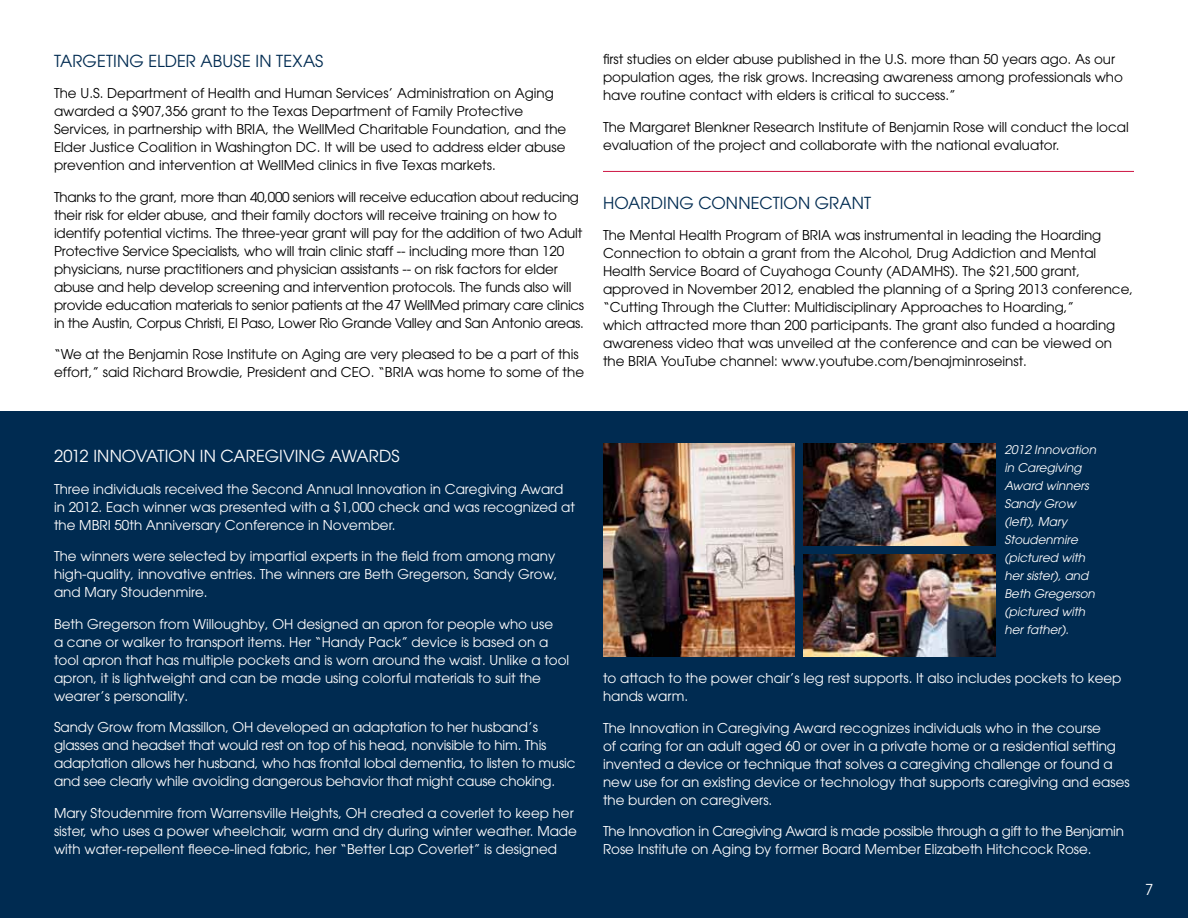
<style>
.page{position:relative;width:1188px;height:918px;background:#fff}
.page>*{position:absolute;margin:0;border:0;box-sizing:border-box;transform-origin:0 0}
.t1{font:16.5px "Avant Garde";letter-spacing:.01em;color:#002b51}
.t2{font:16.5px "Avant Garde";letter-spacing:.005em;color:#fff}
.t3{font:15px "Avant Garde";color:#fff}
.t4{font:13.5px/18px "Avant Garde";color:#000}
.t5{font:13.5px/18px "Avant Garde";color:#fff}
.t6{font:13.5px/18px "Avant Garde";letter-spacing:-.02em;color:#fff}
.t7{font:italic 12px/18px "Avant Garde";color:#fff}
</style>
<div class="page">
<div style="left:0;top:411px;width:1188px;height:507px;background:#002b51"></div>
<hr style="left:603px;top:171px;width:531px;height:1px;background:#cd1543">
<img style="left:804px;top:443px;width:192px;height:103px">
<img style="left:804px;top:554px;width:192px;height:103px">
<img style="left:603px;top:443px;width:191px;height:214px">
<p class="t1" style="left:54px;top:51px;width:271px">Targeting Elder Abuse in Texas</p>
<p class="t4" style="left:54px;top:84px;width:514px">The U.S. Department of Health and Human Services’ Administration on Aging awarded a $907,356 grant to the Texas Department of Family Protective Services, in partnership with BRIA, the WellMed Charitable Foundation, and the Elder Justice Coalition in Washington DC. It will be used to address elder abuse prevention and intervention at WellMed clinics in five Texas markets.</p>
<p class="t4" style="left:54px;top:188px;width:532px">Thanks to the grant, more than 40,000 seniors will receive education about reducing their risk for elder abuse, and their family doctors will receive training on how to identify potential victims. The three-year grant will pay for the addition of two Adult Protective Service Specialists, who will train clinic staff -- including more than 120 physicians, nurse practitioners and physician assistants -- on risk factors for elder abuse and help develop screening and intervention protocols. The funds also will provide education materials to senior patients at the 47 WellMed primary care clinics in the Austin, Corpus Christi, El Paso, Lower Rio Grande Valley and San Antonio areas.</p>
<p class="t4" style="left:54px;top:345px;width:532px">“We at the Benjamin Rose Institute on Aging are very pleased to be a part of this effort,” said Richard Browdie, President and CEO . “BRIA was home to some of the</p>
<p class="t4" style="left:603px;top:50px;width:521px">first studies on elder abuse published in the U.S. more than 50 years ago. As our population ages, the risk grows. Increasing awareness among professionals who have routine contact with elders is critical to success.”</p>
<p class="t4" style="left:603px;top:118px;width:527px">The Margaret Blenkner Research Institute of Benjamin Rose will conduct the local evaluation of the project and collaborate with the national evaluator.</p>
<p class="t1" style="left:603px;top:193px;width:270px">Hoarding Connection Grant</p>
<p class="t4" style="left:603px;top:226px;width:532px">The Mental Health Program of BRIA was instrumental in leading the Hoarding Connection to obtain a grant from the Alcohol, Drug Addiction and Mental Health Service Board of Cuyahoga County (ADAMHS). The $21,500 grant, approved in November 2012, enabled the planning of a Spring 2013 conference, “Cutting Through the Clutter: Multidisciplinary Approaches to Hoarding,”<br>which attracted more than 200 participants. The grant also funded a hoarding awareness video that was unveiled at the conference and can be viewed on the BRIA YouTube channel: www.youtube.com/benajminroseinst.</p>
<p class="t2" style="left:54px;top:446px;width:347px">2012 I nnovation in Caregiving Awards</p>
<p class="t5" style="left:54px;top:480px;width:523px">Three individuals received the Second Annual Innovation in Caregiving Award in 2012. Each winner was presented with a $1,000 check and was recognized at the MBRI 50th Anniversary Conference in November.</p>
<p class="t5" style="left:54px;top:547px;width:505px">The winners were selected by impartial experts in the field from among many high-quality, innovative entries. The winners are Beth Gregerson, Sandy Grow, and Mary Stoudenmire.</p>
<p class="t5" style="left:54px;top:615px;width:517px">Beth Gregerson from Willoughby, OH designed an apron for people who use<br>a cane or walker to transport items. Her “Handy Pack” device is based on a tool apron that has multiple pockets and is worn around the waist. Unlike a tool apron, it is lightweight and can be made using colorful materials to suit the wearer’s personality.</p>
<p class="t5" style="left:54px;top:718px;width:523px">Sandy Grow from Massillon, OH developed an adaptation to her husband’s glasses and headset that would rest on top of his head, nonvisible to him. This adaptation allows her husband, who has frontal lobal dementia, to listen to music and see clearly while avoiding dangerous behavior that might cause choking.</p>
<p class="t5" style="left:54px;top:804px;width:525px">Mary Stoudenmire from Warrensville Heights, OH created a coverlet to keep her sister, who uses a power wheelchair, warm and dry during winter weather. Made with water-repellent fleece-lined fabric, her “Better Lap Coverlet” is designed</p>
<p class="t7" style="left:1004px;top:440px;width:93px">2012 Innovation in Caregiving<br>Award winners<br>Sandy Grow (left), Mary<br>Stoudenmire (pictured with her sister), and<br>Beth Gregerson (pictured with her father).</p>
<p class="t5" style="left:603px;top:669px;width:520px">to attach to the power chair’s leg rest supports. It also includes pockets to keep hands warm.</p>
<p class="t5" style="left:603px;top:719px;width:528px">The Innovation in Caregiving Award recognizes individuals who in the course<br>of caring for an adult aged 60 or over in a private home or a residential setting invented a device or technique that solves a caregiving challenge or found a new use for an existing device or technology that supports caregiving and eases the burden on caregivers.</p>
<p class="t6" style="left:603px;top:822px;width:522px">The Innovation in Caregiving Award is made possible through a gift to the Benjamin<br>Rose Institute on Aging by former Board Member Elizabeth Hitchcock Rose.</p>
<p class="t3" style="left:1145px;top:881px;width:10px">7</p>
</div>
